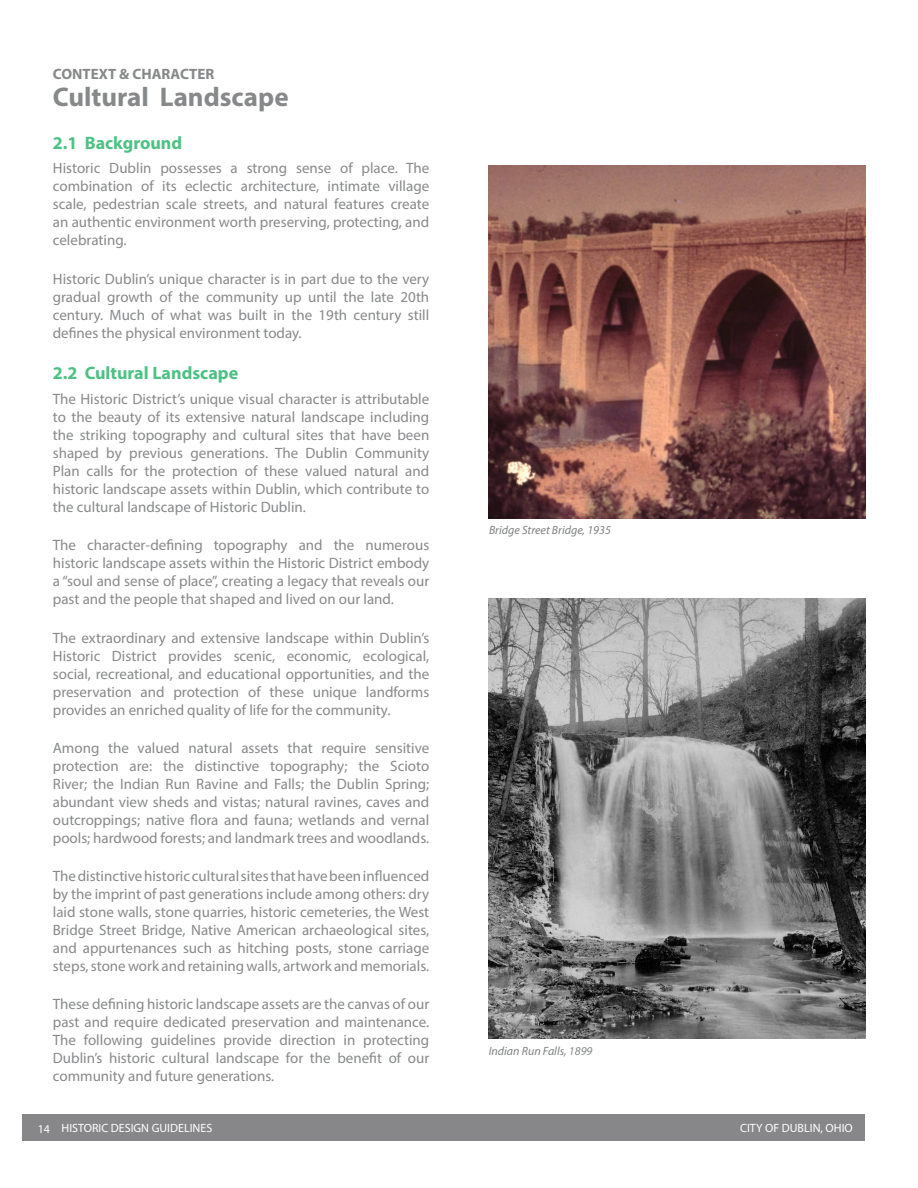
<style>
.page{position:relative;width:918px;height:1188px;background:#fff}
.page>*{position:absolute;margin:0;border:0;box-sizing:border-box;transform-origin:0 0}
.Header_Chapter_Topic{font:700 27px "Myriad Pro";color:#878889}
.Standard_Body_Text{font:700 18px "Myriad Pro";color:#4dc185}
.Body_Text_Heading{font:700 18px "Myriad Pro";color:#4dc185}
.Standard_Body_Text-2{font:15px/18px "Myriad Pro";color:#88898b;text-align:justify}
.Header_Chapter{font:700 15px "Myriad Pro";color:#878889}
.t1{font:12px "Myriad Pro";color:#fff}
.Photo_Graphic_Captions{font:italic 12px "Myriad Pro";color:#808183}
.s1{color:#878889}
</style>
<div class="page">
<div style="left:22px;top:1114px;width:844px;height:27px;background:#878789"></div>
<img style="left:489px;top:598px;width:376px;height:441px">
<img style="left:489px;top:166px;width:376px;height:353px">
<p class="Header_Chapter" style="left:53px;top:64px;width:163px">CONTEXT &amp; CHARACTER</p>
<p class="Header_Chapter_Topic" style="left:53px;top:79px;width:237px">Cultural Landscape</p>
<p class="Body_Text_Heading" style="left:53px;top:131px;width:131px">2.1 Background</p>
<p class="Standard_Body_Text-2" style="left:53px;top:159px;width:378px">Historic Dublin possesses a strong sense of place. The combination of its eclectic architecture, intimate village scale, pedestrian scale streets, and natural features create an authentic environment worth preserving, protecting, and celebrating.</p>
<p class="Standard_Body_Text-2" style="left:53px;top:269px;width:378px">Historic Dublin’s unique character is in part due to the very gradual growth of the community up until the late 20th century. Much of what was built in the 19th century still defines the physical environment today.</p>
<p class="Standard_Body_Text" style="left:53px;top:362px;width:187px">2.2 Cultural Landscape</p>
<p class="Standard_Body_Text-2" style="left:53px;top:390px;width:378px">The Historic District’s unique visual character is attributable to the beauty of its extensive natural landscape including the striking topography and cultural sites that have been shaped by previous generations. The Dublin Community Plan calls for the protection of these valued natural and historic landscape assets within Dublin, which contribute to the cultural landscape of Historic Dublin.</p>
<p class="Standard_Body_Text-2" style="left:53px;top:536px;width:378px">The character-defining topography and the numerous historic landscape assets within the Historic District embody a “soul and sense of place”, creating a legacy that reveals our past and the people that shaped and lived on our land.</p>
<p class="Standard_Body_Text-2" style="left:53px;top:628px;width:378px">The extraordinary and extensive landscape within Dublin’s Historic District provides scenic, economic, ecological, social, recreational, and educational opportunities, and the preservation and protection of these unique landforms provides an enriched quality of life for the community.</p>
<p class="Standard_Body_Text-2" style="left:53px;top:739px;width:378px">Among the valued natural assets that require sensitive protection are: the distinctive topography; the Scioto River; the Indian Run Ravine and Falls; the Dublin Spring; abundant view sheds and vistas; natural ravines, caves and outcroppings; native flora and fauna; wetlands and vernal pools; hardwood forests; and landmark trees and woodlands.</p>
<p class="Standard_Body_Text-2" style="left:53px;top:867px;width:378px">The distinctive historic cultural sites that have been influenced by the imprint of past generations include among others: dry laid stone walls, stone quarries, historic cemeteries, the West Bridge Street Bridge, Native American archaeological sites, and appurtenances such as hitching posts, stone carriage steps, stone work and retaining walls, artwork and memorials.</p>
<p class="Standard_Body_Text-2" style="left:53px;top:995px;width:378px">These defining historic landscape assets are the canvas of our past and require dedicated preservation and maintenance.<br>The following guidelines provide direction in protecting Dublin’s historic cultural landscape for the benefit of our community and future generations.</p>
<p class="Photo_Graphic_Captions" style="left:489px;top:523px;width:123px">Bridge Street Bridge, 1935</p>
<p class="Photo_Graphic_Captions" style="left:489px;top:1044px;width:105px">Indian Run Falls, <span class="s1">1899</span></p>
<p class="t1" style="left:38px;top:1120px;width:176px">14 HISTORIC DESIGN GUIDELINES</p>
<p class="t1" style="left:740px;top:1120px;width:114px">CITY OF DUBLIN, OHIO</p>
</div>
